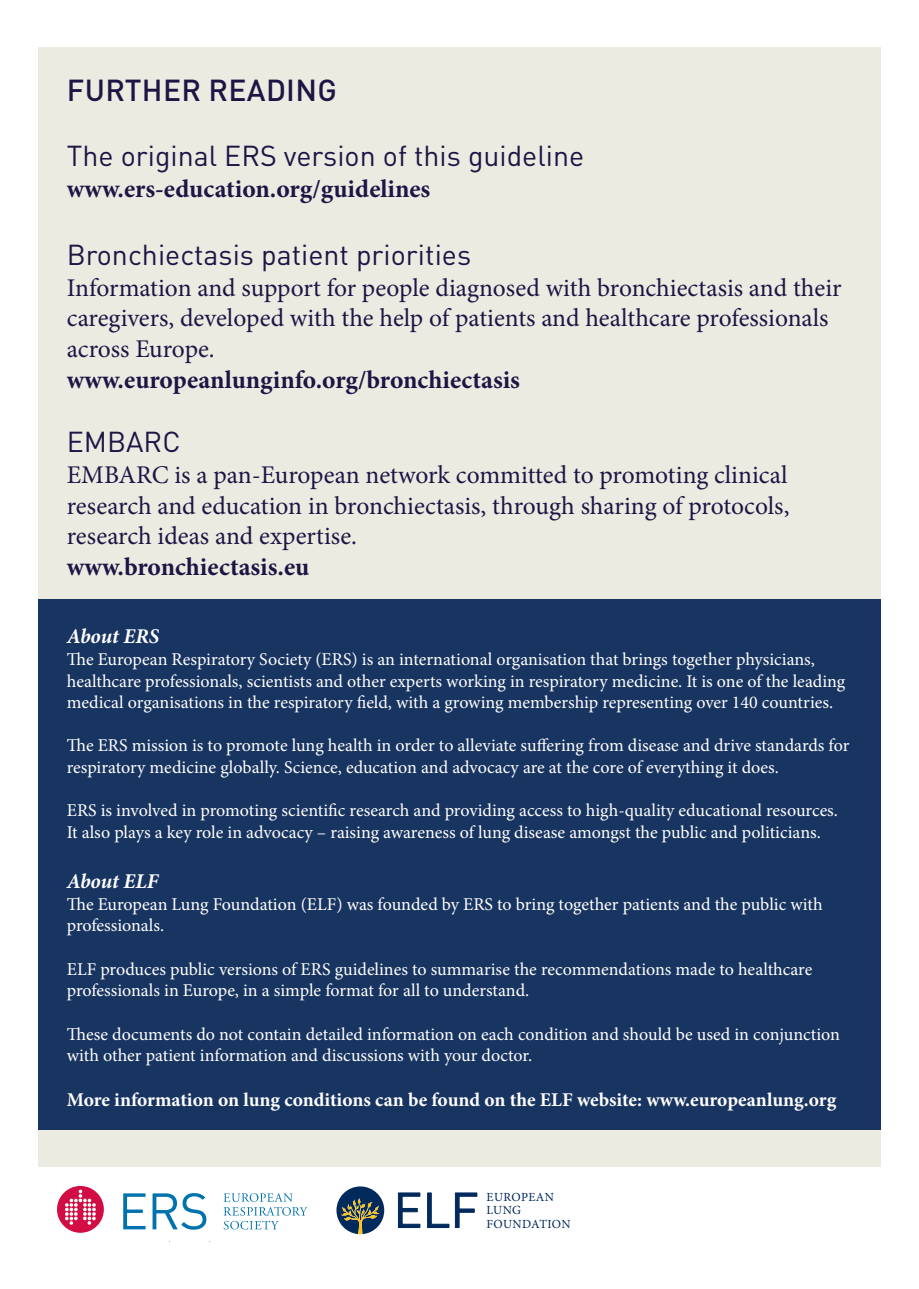
<style>
.page{position:relative;width:919px;height:1289px;background:#fff}
.page>*{position:absolute;margin:0;border:0;box-sizing:border-box;transform-origin:0 0}
.t1{font:500 30px "DIN Pro";letter-spacing:.01em;color:#1f1545}
.t2{font:28.5px "DIN Pro";color:#1f1545}
.t3{font:25.5px/30.6px "Minion Pro";letter-spacing:-.005em;color:#1f1545}
.t4{font:700 25.5px "Minion Pro";color:#1f1545}
.t5{font:italic 700 21px "Minion Pro";color:#fff}
.t6{font:700 19.5px "Minion Pro";letter-spacing:-.005em;color:#fff}
.t7{font:18px/21.6px "Minion Pro";color:#fff}
.t8{font:12.45px/13.4px "Minion Pro";letter-spacing:.025em;color:#00295c}
</style>
<div class="page">
<div style="left:38px;top:48px;width:842px;height:1118px;background:#ecebe2"></div>
<svg style="left:398px;top:1192px;width:22px;height:35px"></svg>
<svg style="left:427px;top:1192px;width:22px;height:35px"></svg>
<svg style="left:455px;top:1192px;width:22px;height:35px"></svg>
<svg style="left:336px;top:1186px;width:48px;height:48px"></svg>
<svg style="left:223px;top:1193px;width:84px;height:36px"></svg>
<svg style="left:123px;top:1193px;width:22px;height:36px"></svg>
<div style="left:57px;top:1185px;width:47px;height:47px;background:#d20d44;border-radius:50%"></div>
<svg style="left:65px;top:1189px;width:31px;height:35px"></svg>
<svg style="left:152px;top:1193px;width:54px;height:36px"></svg>
<div style="left:38px;top:599px;width:842px;height:530px;background:#183461"></div>
<h1 class="t1" style="left:67px;top:66px;width:271px">FURTHER READING</h1>
<h2 class="t2" style="left:67px;top:136px;width:519px">The original ERS version of this guideline</h2>
<h3 class="t4" style="left:67px;top:171px;width:365px">www.ers-education.org/guidelines</h3>
<h2 class="t2" style="left:67px;top:235px;width:406px">Bronchiectasis patient priorities</h2>
<h3 class="t3" style="left:67px;top:272px;width:776px">Information and support for people diagnosed with bronchiectasis and their caregivers, developed with the help of patients and healthcare professionals across Europe.</h3>
<h3 class="t4" style="left:67px;top:361px;width:454px">www.europeanlunginfo.org/bronchiectasis</h3>
<h2 class="t2" style="left:67px;top:423px;width:115px">EMBARC</h2>
<h3 class="t3" style="left:67px;top:460px;width:724px;text-align:justify">EMBARC is a pan-European network committed to promoting clinical research and education in bronchiectasis, through sharing of protocols, research ideas and expertise.</h3>
<h3 class="t4" style="left:67px;top:549px;width:244px">www.bronchiectasis.eu</h3>
<p class="t5" style="left:67px;top:621px;width:94px">About ERS</p>
<p class="t7" style="left:67px;top:648px;width:780px">The European Respiratory Society (ERS) is an international organisation that brings together physicians, healthcare professionals, scientists and other experts working in respiratory medicine. It is one of the leading medical organisations in the respiratory field, with a growing membership representing over 140 countries.</p>
<p class="t7" style="left:67px;top:735px;width:784px">The ERS mission is to promote lung health in order to alleviate suffering from disease and drive standards for respiratory medicine globally. Science, education and advocacy are at the core of everything it does.</p>
<p class="t7" style="left:67px;top:799px;width:772px">ERS is involved in promoting scientific research and providing access to high-quality educational resources.<br>It also plays a key role in advocacy – raising awareness of lung disease amongst the public and politicians.</p>
<p class="t5" style="left:67px;top:866px;width:93px">About ELF</p>
<p class="t7" style="left:67px;top:893px;width:757px">The European Lung Foundation (ELF) was founded by ERS to bring together patients and the public with professionals.</p>
<p class="t7" style="left:67px;top:958px;width:747px">ELF produces public versions of ERS guidelines to summarise the recommendations made to healthcare professionals in Europe, in a simple format for all to understand.</p>
<p class="t7" style="left:67px;top:1023px;width:774px">These documents do not contain detailed information on each condition and should be used in conjunction with other patient information and discussions with your doctor.</p>
<p class="t6" style="left:67px;top:1086px;width:771px">More information on lung conditions can be found on the ELF website: www.europeanlung.org</p>
<p class="t8" style="left:486px;top:1190px;width:85px">EUROPEAN<br>LUNG<br>FOUNDATION</p>
</div>
